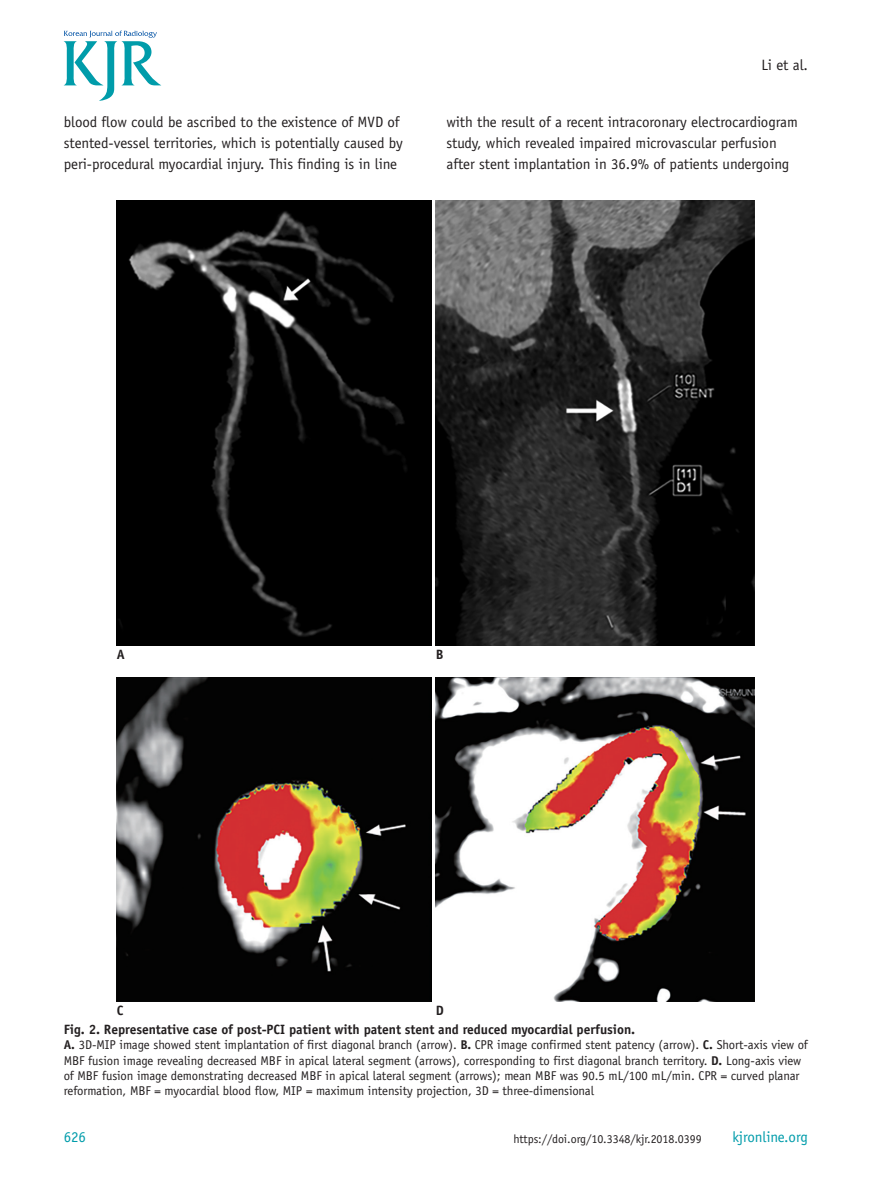
<style>
.page{position:relative;width:893px;height:1191px;background:#fff}
.page>*{position:absolute;margin:0;border:0;box-sizing:border-box;transform-origin:0 0}
.본문{font:15px/21px "Officina Sans Std";letter-spacing:-.005em;color:#231f20}
.t1{font:15px "Officina Sans Std";letter-spacing:-.005em;color:#009caa}
.그림제목{font:700 13.5px "Officina Sans Std";letter-spacing:-.005em;color:#231f20}
.그림제목1{font:12.75px/15.3px "Officina Sans Std";letter-spacing:-.005em;color:#231f20}
.t2{font:12px "Officina Sans Std";letter-spacing:-.005em;color:#231f20}
.s1{font-weight:700}
</style>
<div class="page">
<svg style="left:64px;top:31px;width:97px;height:70px"></svg>
<img style="left:117px;top:201px;width:315px;height:444px">
<img style="left:436px;top:201px;width:319px;height:444px">
<img style="left:117px;top:677px;width:315px;height:324px">
<img style="left:436px;top:677px;width:319px;height:324px">
<p class="본문" style="left:761px;top:54px;width:48px">Li et al.</p>
<p class="본문" style="left:64px;top:112px;width:341px">blood flow could be ascribed to the existence of MVD of stented-vessel territories, which is potentially caused by peri-procedural myocardial injury. This finding is in line</p>
<p class="본문" style="left:446px;top:112px;width:353px">with the result of a recent intracoronary electrocardiogram study, which revealed impaired microvascular perfusion after stent implantation in 36.9% of patients undergoing</p>
<p class="그림제목" style="left:117px;top:645px;width:10px">A</p>
<p class="그림제목" style="left:436px;top:645px;width:9px">B</p>
<p class="그림제목" style="left:117px;top:1001px;width:8px">C</p>
<p class="그림제목" style="left:436px;top:1001px;width:10px">D</p>
<p class="그림제목" style="left:64px;top:1020px;width:573px">Fig. 2. Representative case of post-PCI patient with patent stent and reduced myocardial perfusion.</p>
<p class="그림제목1" style="left:64px;top:1037px;width:746px"><span class="s1">A.</span> 3D-MIP image showed stent implantation of first diagonal branch (arrow). <span class="s1">B.</span> CPR image confirmed stent patency (arrow). <span class="s1">C.</span> Short-axis view of MBF fusion image revealing decreased MBF in apical lateral segment (arrows), corresponding to first diagonal branch territory. <span class="s1">D.</span> Long-axis view of MBF fusion image demonstrating decreased MBF in apical lateral segment (arrows); mean MBF was 90.5 mL/100 mL/min. CPR = curved planar reformation, MBF = myocardial blood flow, MIP = maximum intensity projection, 3D = three-dimensional</p>
<p class="t1" style="left:64px;top:1128px;width:24px">626</p>
<p class="t2" style="left:513px;top:1132px;width:190px">https://doi.org/10.3348/kjr.2018.0399</p>
<p class="t1" style="left:732px;top:1128px;width:77px">kjronline.org</p>
</div>
